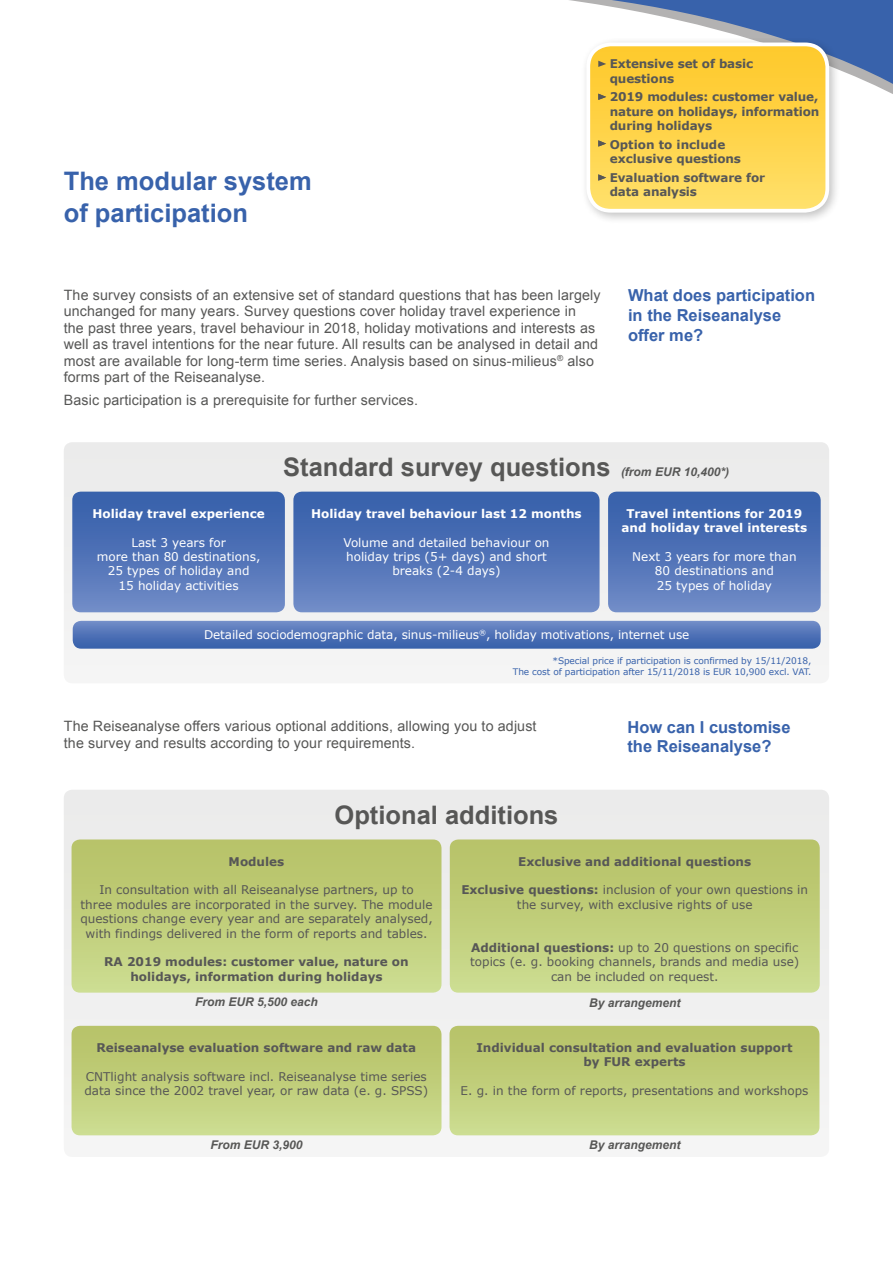
<style>
.page{position:relative;width:893px;height:1263px;background:#fff}
.page>*{position:absolute;margin:0;border:0;box-sizing:border-box;transform-origin:0 0}
.t1{font:700 25.5px "Arial";color:#575756}
.t2{font:700 25.5px/32.4px "Arial";color:#3862ab}
.t3{font:700 16.5px/19.8px "Arial";color:#3862ab}
.t4{font:14.25px/16.5px "Arial";letter-spacing:.01em;color:#575756}
.t5{font:12px/14.4px "Verdana";color:#575756;text-align:center}
.t6{font:700 12px/14.4px "Verdana";color:#575756}
.t7{font:12px/14.4px "Verdana";color:#fff;text-align:center}
.t8{font:700 12px/14.4px "Verdana";color:#fff;text-align:center}
.t9{font:italic 700 12px "Arial";color:#575756}
.t10{font:9px/10.8px "Verdana";letter-spacing:-.01em;color:#3862ab;text-align:right}
.s1{font-style:italic;font-size:12px}
.s2{font-weight:700}
</style>
<div class="page">
<div style="left:64px;top:442px;width:765px;height:241px;background:#ececec;border-radius:9px"></div>
<svg style="left:73px;top:621px;width:748px;height:28px;background:#5375b8"></svg>
<svg style="left:72px;top:492px;width:213px;height:120px;background:#5173b7"></svg>
<svg style="left:608px;top:492px;width:213px;height:120px;background:#5073b7"></svg>
<svg style="left:293px;top:492px;width:307px;height:120px;background:#5173b7"></svg>
<div style="left:580px;top:37px;width:261px;height:187px;background:#000;opacity:.25"></div>
<svg style="left:569px;top:0;width:324px;height:211px"></svg>
<div style="left:64px;top:790px;width:765px;height:367px;background:#f0f0f0;border-radius:9px"></div>
<svg style="left:72px;top:839px;width:369px;height:154px;background:#c0ce7b"></svg>
<svg style="left:450px;top:839px;width:370px;height:154px;background:#c0ce7b"></svg>
<svg style="left:72px;top:1026px;width:369px;height:109px;background:#c0ce7a"></svg>
<svg style="left:449px;top:1026px;width:370px;height:109px;background:#c1ce7c"></svg>
<h1 class="t2" style="left:64px;top:165px;width:249px">The modular system of participation</h1>
<p class="t6" style="left:610px;top:56px;width:145px">Extensive set of basic questions</p>
<p class="t6" style="left:610px;top:89px;width:211px;text-align:justify">2019 modules: customer value, nature on holidays, information during holidays</p>
<p class="t6" style="left:610px;top:137px;width:133px">Option to include exclusive questions</p>
<p class="t6" style="left:610px;top:170px;width:157px">Evaluation software for data analysis</p>
<p class="t4" style="left:64px;top:286px;width:538px">The survey consists of an extensive set of standard questions that has been largely unchanged for many years. Survey questions cover holiday travel experience in<br>the past three years, travel behaviour in 2018, holiday motivations and interests as well as travel intentions for the near future. All results can be analysed in detail and most are available for long-term time series. Analysis based on sinus-milieus<sup>®</sup> also forms part of the Reiseanalyse.</p>
<p class="t4" style="left:64px;top:392px;width:356px">Basic participation is a prerequisite for further services.</p>
<p class="t3" style="left:628px;top:286px;width:189px">What does participation in the Reiseanalyse offer me?</p>
<p class="t8" style="left:92px;top:506px;width:174px">Holiday travel experience</p>
<p class="t7" style="left:97px;top:535px;width:165px">Last 3 years for<br>more than 80 destinations,<br>25 types of holiday and<br>15 holiday activities</p>
<h1 class="t1" style="left:283px;top:450px;width:447px">Standard survey questions <span class="s1">(from EUR 10,400*)</span></h1>
<p class="t8" style="left:311px;top:506px;width:272px">Holiday travel behaviour last 12 months</p>
<p class="t7" style="left:343px;top:535px;width:208px">Volume and detailed behaviour on holiday trips (5+ days) and short breaks (2-4 days)</p>
<p class="t8" style="left:622px;top:506px;width:187px">Travel intentions for 2019 and holiday travel interests</p>
<p class="t7" style="left:632px;top:549px;width:166px">Next 3 years for more than<br>80 destinations and<br>25 types of holiday</p>
<p class="t7" style="left:204px;top:628px;width:487px">Detailed sociodemographic data, sinus-milieus<sup>®</sup>, holiday motivations, internet use</p>
<p class="t10" style="left:513px;top:655px;width:300px">*Special price if participation is confirmed by 15/11/2018,<br>The cost of participation after 15/11/2018 is EUR 10,900 excl. VAT.</p>
<p class="t4" style="left:64px;top:718px;width:474px">The Reiseanalyse offers various optional additions, allowing you to adjust the survey and results according to your requirements.</p>
<h1 class="t1" style="left:335px;top:798px;width:225px">Optional additions</h1>
<p class="t3" style="left:627px;top:717px;width:165px">How can I customise the Reiseanalyse?</p>
<p class="t6" style="left:229px;top:854px;width:57px">Modules</p>
<p class="t5" style="left:80px;top:883px;width:354px">In consultation with all Reiseanalyse partners, up to<br>three modules are incorporated in the survey. The module questions change every year and are separately analysed, with findings delivered in the form of reports and tables.</p>
<p class="t6" style="left:104px;top:955px;width:306px;text-align:center">RA 2019 modules: customer value, nature on holidays, information during holidays</p>
<p class="t6" style="left:518px;top:854px;width:235px">Exclusive and additional questions</p>
<p class="t5" style="left:461px;top:883px;width:348px"><span class="s2">Exclusive questions:</span> inclusion of your own questions in the survey, with exclusive rights of use</p>
<p class="t5" style="left:470px;top:940px;width:331px"><span class="s2">Additional questions:</span> up to 20 questions on specific topics (e. g. booking channels, brands and media use) can be included on request.</p>
<p class="t9" style="left:195px;top:994px;width:124px">From EUR 5,500 each</p>
<p class="t9" style="left:589px;top:995px;width:93px">By arrangement</p>
<p class="t6" style="left:96px;top:1040px;width:321px">Reiseanalyse evaluation software and raw data</p>
<p class="t5" style="left:84px;top:1069px;width:345px;text-align:left">CNTlight analysis software incl. Reiseanalyse time series data since the 2002 travel year, or raw data (e. g. SPSS)</p>
<p class="t9" style="left:210px;top:1137px;width:94px">From EUR 3,900</p>
<p class="t6" style="left:476px;top:1040px;width:318px;text-align:center">Individual consultation and evaluation support by FUR experts</p>
<p class="t5" style="left:461px;top:1083px;width:349px">E. g. in the form of reports, presentations and workshops</p>
<p class="t9" style="left:589px;top:1137px;width:93px">By arrangement</p>
</div>
